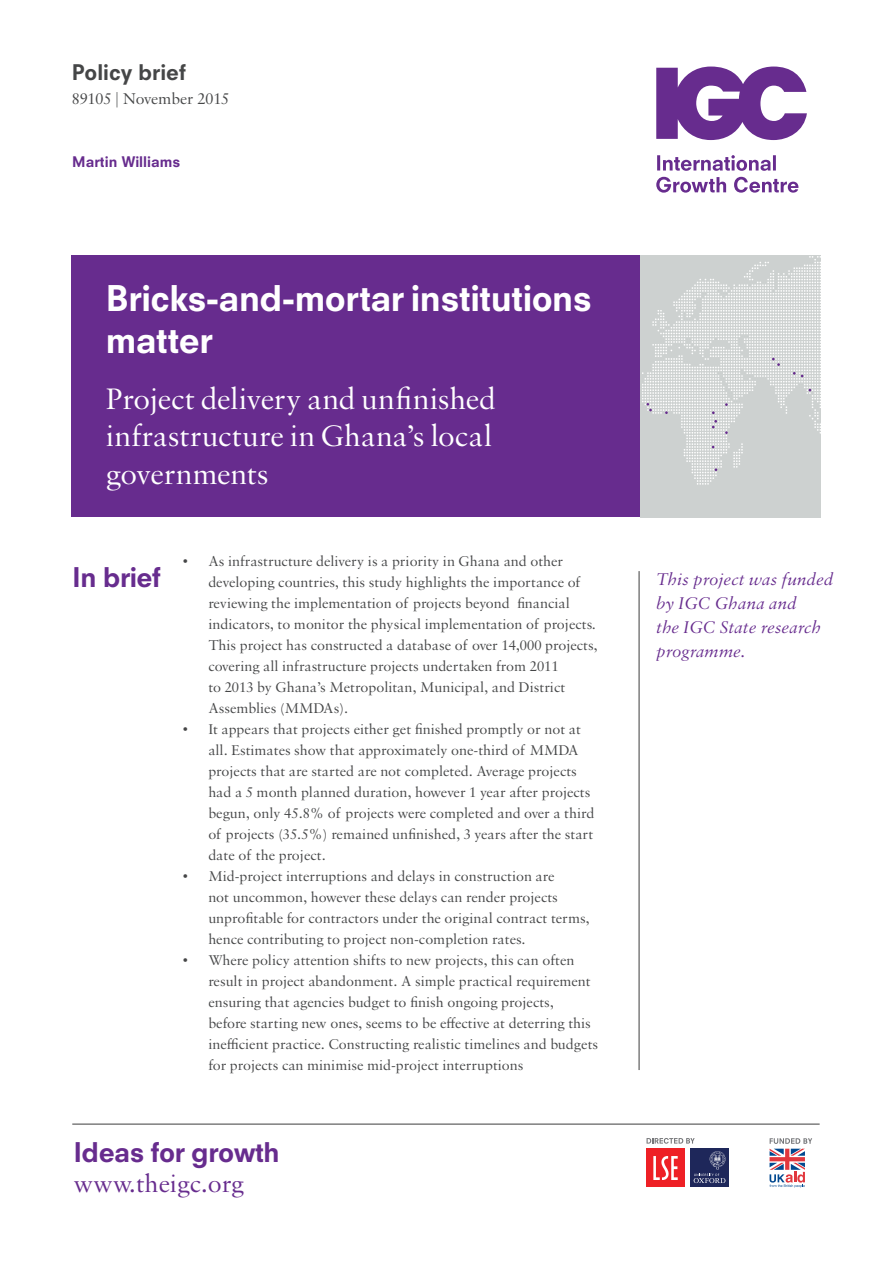
<style>
.page{position:relative;width:893px;height:1263px;background:#fff}
.page>*{position:absolute;margin:0;border:0;box-sizing:border-box;transform-origin:0 0}
.Cover_Title{font:800 34.5px/42px "Neuzeit SLT Std";letter-spacing:-.015em;color:#fff}
.Cover_subtitle{font:31.5px/37.5px "Sabon MT Std";letter-spacing:-.005em;color:#fff;text-align:justify}
.t1{font:800 26.4px "Neuzeit SLT Std";letter-spacing:-.02em;color:#672c8e}
.Date___Code{font:26.4px "Sabon MT Std";color:#672c8e}
.t2{font:800 21px "Neuzeit SLT Std";color:#454647}
.About_the_authors{font:italic 18px/24px "Sabon MT Std";color:#672c8e}
.Date___Code-2{font:16.65px "Sabon MT Std";color:#454647}
.t3{font:15px/21px "Sabon MT Std";color:#454647}
.Authors{font:800 14.25px "Neuzeit SLT Std";color:#672c8e}
</style>
<div class="page">
<svg style="left:646px;top:1138px;width:49px;height:6px"></svg>
<div style="left:646px;top:1148px;width:39px;height:39px;background:#ee2025"></div>
<svg style="left:653px;top:1156px;width:25px;height:24px"></svg>
<div style="left:690px;top:1148px;width:39px;height:39px;background:#1e275a"></div>
<svg style="left:694px;top:1151px;width:31px;height:32px"></svg>
<svg style="left:769px;top:1138px;width:43px;height:50px"></svg>
<div style="left:72px;top:255px;width:570px;height:262px;background:#672c8e"></div>
<svg style="left:656px;top:67px;width:151px;height:73px"></svg>
<svg style="left:656px;top:177px;width:142px;height:16px"></svg>
<svg style="left:657px;top:155px;width:119px;height:16px"></svg>
<hr style="left:72px;top:1124px;width:748px;height:1px;background:#3c3c3d">
<hr style="left:639px;top:571px;width:1px;height:499px;background:#3c3c3d">
<div style="left:641px;top:255px;width:180px;height:262px;background:#cdd1d0"></div>
<svg style="left:642px;top:256px;width:179px;height:229px"></svg>
<p class="t2" style="left:72px;top:59px;width:116px">Policy brief</p>
<p class="Date___Code-2" style="left:72px;top:88px;width:159px">89105 | November 2015</p>
<p class="Authors" style="left:72px;top:153px;width:110px">Martin Williams</p>
<p class="Cover_Title" style="left:106px;top:277px;width:488px">Bricks-and-mortar institutions matter</p>
<p class="Cover_subtitle" style="left:106px;top:379px;width:392px">Project delivery and unfinished infrastructure in Ghana’s local governments</p>
<p class="t1" style="left:72px;top:561px;width:90px">In brief</p>
<p class="t3" style="left:208px;top:550px;width:391px;text-indent:-26px">• As infrastructure delivery is a priority in Ghana and other developing countries, this study highlights the importance of reviewing the implementation of projects beyond financial indicators, to monitor the physical implementation of projects.<br>This project has constructed a database of over 14,000 projects, covering all infrastructure projects undertaken from 2011<br>to 2013 by Ghana’s Metropolitan, Municipal, and District Assemblies (MMDAs).</p>
<p class="t3" style="left:208px;top:718px;width:388px;text-indent:-26px">• It appears that projects either get finished promptly or not at all. Estimates show that approximately one-third of MMDA projects that are started are not completed. Average projects had a 5 month planned duration, however 1 year after projects begun, only 45.8% of projects were completed and over a third of projects (35.5%) remained unfinished, 3 years after the start date of the project.</p>
<p class="t3" style="left:208px;top:865px;width:383px;text-indent:-26px">• Mid-project interruptions and delays in construction are<br>not uncommon, however these delays can render projects unprofitable for contractors under the original contract terms, hence contributing to project non-completion rates.</p>
<p class="t3" style="left:208px;top:949px;width:391px;text-indent:-26px">• Where policy attention shifts to new projects, this can often result in project abandonment. A simple practical requirement ensuring that agencies budget to finish ongoing projects,<br>before starting new ones, seems to be effective at deterring this inefficient practice. Constructing realistic timelines and budgets for projects can minimise mid-project interruptions</p>
<p class="t1" style="left:73px;top:1136px;width:208px">Ideas for growth</p>
<p class="Date___Code" style="left:73px;top:1167px;width:172px">www.theigc.org</p>
<p class="About_the_authors" style="left:656px;top:566px;width:179px">This project was funded by IGC Ghana and<br>the IGC State research programme.</p>
</div>
